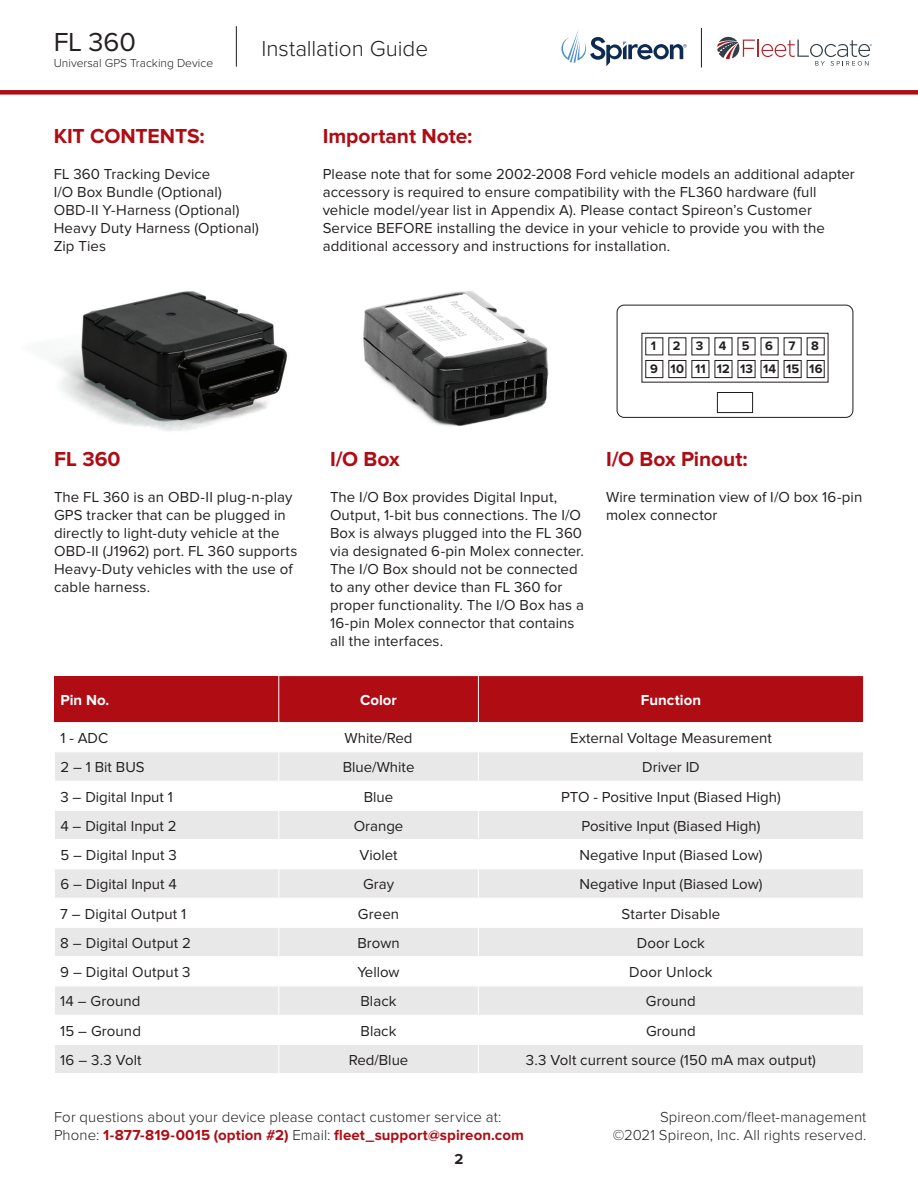
<style>
.page{position:relative;width:918px;height:1188px;background:#fff}
.page>*{position:absolute;margin:0;border:0;box-sizing:border-box;transform-origin:0 0}
.t1{font:27px "Proxima Nova";color:#231f20}
.t2{font:300 22.5px "Proxima Nova";letter-spacing:-.005em;color:#231f20}
.t3{font:700 21px "Proxima Nova";letter-spacing:-.005em;color:#af0c14}
.t4{font:15px/18px "Proxima Nova";letter-spacing:.005em;color:#231f20}
.t5{font:300 15px/18px "Proxima Nova";letter-spacing:.005em;color:#231f20;text-align:right}
.t6{font:700 15px "Proxima Nova";color:#fff}
.t7{font:700 15px "Proxima Nova";color:#231f20}
.t8{font:700 12.9px/22.8px "Proxima Nova";letter-spacing:.02em;color:#231f20;text-align:right}
.t9{font:300 12px "Proxima Nova";color:#231f20}
.s1{font-weight:700;color:#af0c14}
</style>
<div class="page">
<div style="left:0;top:90px;width:918px;height:5px;background:#af0c14"></div>
<hr style="left:236px;top:26px;width:1px;height:41px;background:#231f20">
<svg style="left:717px;top:37px;width:155px;height:29px"></svg>
<svg style="left:561px;top:30px;width:126px;height:36px"></svg>
<hr style="left:701px;top:28px;width:1px;height:40px;background:#231f20">
<img style="left:47px;top:291px;width:241px;height:140px">
<img style="left:363px;top:291px;width:186px;height:136px">
<div style="left:617px;top:305px;width:236px;height:113px;border:1px solid #201d1e;border-radius:7px"></div>
<svg style="left:645px;top:337px;width:180px;height:42px"></svg>
<div style="left:642px;top:333px;width:186px;height:49px;border:1px solid #201d1e"></div>
<div style="left:807px;top:360px;width:17px;height:18px;background:#fff"></div>
<div style="left:807px;top:360px;width:18px;height:18px;border:1px solid #201d1e"></div>
<div style="left:784px;top:360px;width:17px;height:18px;background:#fff"></div>
<div style="left:784px;top:360px;width:17px;height:18px;border:1px solid #201d1e"></div>
<div style="left:761px;top:360px;width:17px;height:18px;background:#fff"></div>
<div style="left:761px;top:360px;width:17px;height:18px;border:1px solid #201d1e"></div>
<div style="left:738px;top:360px;width:17px;height:18px;background:#fff"></div>
<div style="left:738px;top:360px;width:17px;height:18px;border:1px solid #201d1e"></div>
<div style="left:715px;top:360px;width:17px;height:18px;background:#fff"></div>
<div style="left:715px;top:360px;width:17px;height:18px;border:1px solid #201d1e"></div>
<div style="left:692px;top:360px;width:17px;height:18px;background:#fff"></div>
<div style="left:692px;top:360px;width:17px;height:18px;border:1px solid #201d1e"></div>
<div style="left:669px;top:360px;width:17px;height:18px;background:#fff"></div>
<div style="left:669px;top:360px;width:17px;height:18px;border:1px solid #201d1e"></div>
<div style="left:646px;top:360px;width:17px;height:18px;background:#fff"></div>
<div style="left:645px;top:360px;width:18px;height:18px;border:1px solid #201d1e"></div>
<div style="left:807px;top:338px;width:17px;height:17px;background:#fff"></div>
<div style="left:784px;top:338px;width:17px;height:17px;background:#fff"></div>
<div style="left:761px;top:338px;width:17px;height:17px;background:#fff"></div>
<div style="left:738px;top:338px;width:17px;height:17px;background:#fff"></div>
<div style="left:715px;top:338px;width:17px;height:17px;background:#fff"></div>
<div style="left:692px;top:338px;width:17px;height:17px;background:#fff"></div>
<div style="left:669px;top:338px;width:17px;height:17px;background:#fff"></div>
<div style="left:646px;top:338px;width:17px;height:17px;background:#fff"></div>
<div style="left:645px;top:338px;width:18px;height:17px;border:1px solid #201d1e"></div>
<div style="left:717px;top:392px;width:36px;height:21px;border:1px solid #201d1e"></div>
<div style="left:54px;top:676px;width:225px;height:47px;background:#af0c14"></div>
<svg style="left:55px;top:752px;width:223px;height:321px;fill:#e8e8e9"></svg>
<hr style="left:54px;top:722px;width:225px;height:1px;background:#fff">
<hr style="left:54px;top:781px;width:225px;height:1px;background:#fff">
<hr style="left:54px;top:810px;width:225px;height:1px;background:#fff">
<hr style="left:54px;top:839px;width:225px;height:1px;background:#fff">
<hr style="left:54px;top:869px;width:225px;height:1px;background:#fff">
<hr style="left:54px;top:898px;width:225px;height:1px;background:#fff">
<hr style="left:54px;top:927px;width:225px;height:1px;background:#fff">
<hr style="left:54px;top:956px;width:225px;height:1px;background:#fff">
<hr style="left:54px;top:986px;width:225px;height:1px;background:#fff">
<hr style="left:54px;top:1015px;width:225px;height:1px;background:#fff">
<hr style="left:54px;top:1044px;width:225px;height:1px;background:#fff">
<svg style="left:278px;top:676px;width:586px;height:397px"></svg>
<h1 class="t1" style="left:54px;top:30px;width:84px">FL 360</h1>
<h2 class="t2" style="left:261px;top:38px;width:168px">Installation Guide</h2>
<p class="t9" style="left:54px;top:57px;width:161px">Universal GPS Tracking Device</p>
<h3 class="t3" style="left:54px;top:126px;width:152px">KIT CONTENTS:</h3>
<p class="t4" style="left:54px;top:166px;width:207px">FL 360 Tracking Device<br>I/O Box Bundle (Optional)<br>OBD-II Y-Harness (Optional)<br>Heavy Duty Harness (Optional)<br>Zip Ties</p>
<h3 class="t3" style="left:323px;top:126px;width:151px">Important Note:</h3>
<p class="t4" style="left:323px;top:166px;width:534px">Please note that for some 2002-2008 Ford vehicle models an additional adapter accessory is required to ensure compatibility with the FL360 hardware (full vehicle model/year list in Appendix A). Please contact Spireon’s Customer Service BEFORE installing the device in your vehicle to provide you with the additional accessory and instructions for installation.</p>
<h3 class="t3" style="left:54px;top:449px;width:68px">FL 360</h3>
<p class="t4" style="left:54px;top:489px;width:245px">The FL 360 is an OBD-II plug-n-play<br>GPS tracker that can be plugged in directly to light-duty vehicle at the<br>OBD-II (J1962) port. FL 360 supports<br>Heavy-Duty vehicles with the use of cable harness.</p>
<p class="t8" style="left:650px;top:335px;width:174px">2345678<br>9 10 11 12 13 14 15 16</p>
<p class="t8" style="left:651px;top:335px;width:7px">1</p>
<h3 class="t3" style="left:330px;top:449px;width:71px">I/O Box</h3>
<p class="t4" style="left:330px;top:489px;width:256px">The I/O Box provides Digital Input, Output, 1-bit bus connections. The I/O Box is always plugged into the FL 360 via designated 6-pin Molex connecter.<br>The I/O Box should not be connected to any other device than FL 360 for proper functionality. The I/O Box has a 16-pin Molex connector that contains all the interfaces.</p>
<h3 class="t3" style="left:606px;top:449px;width:143px">I/O Box Pinout:</h3>
<p class="t4" style="left:606px;top:489px;width:258px">Wire termination view of I/O box 16-pin molex connector</p>
<p class="t6" style="left:60px;top:693px;width:51px">Pin No.</p>
<p class="t6" style="left:360px;top:693px;width:38px">Color</p>
<p class="t6" style="left:641px;top:693px;width:62px">Function</p>
<p class="t4" style="left:60px;top:730px;width:49px">1 - ADC</p>
<p class="t4" style="left:345px;top:730px;width:69px">White/Red</p>
<p class="t4" style="left:570px;top:730px;width:203px">External Voltage Measurement</p>
<p class="t4" style="left:60px;top:759px;width:86px">2 – 1 Bit BUS</p>
<p class="t4" style="left:343px;top:759px;width:73px">Blue/White</p>
<p class="t4" style="left:642px;top:759px;width:59px">Driver ID</p>
<p class="t4" style="left:60px;top:788px;width:114px">3 – Digital Input 1</p>
<p class="t4" style="left:364px;top:788px;width:31px">Blue</p>
<p class="t4" style="left:561px;top:788px;width:221px">PTO - Positive Input (Biased High)</p>
<p class="t4" style="left:60px;top:818px;width:118px">4 – Digital Input 2</p>
<p class="t4" style="left:354px;top:818px;width:51px">Orange</p>
<p class="t4" style="left:581px;top:818px;width:181px">Positive Input (Biased High)</p>
<p class="t4" style="left:60px;top:847px;width:118px">5 – Digital Input 3</p>
<p class="t4" style="left:360px;top:847px;width:40px">Violet</p>
<p class="t4" style="left:580px;top:847px;width:184px">Negative Input (Biased Low)</p>
<p class="t4" style="left:60px;top:876px;width:118px">6 – Digital Input 4</p>
<p class="t4" style="left:363px;top:876px;width:32px">Gray</p>
<p class="t4" style="left:580px;top:876px;width:184px">Negative Input (Biased Low)</p>
<p class="t4" style="left:60px;top:905px;width:127px">7 – Digital Output 1</p>
<p class="t4" style="left:358px;top:905px;width:43px">Green</p>
<p class="t4" style="left:622px;top:905px;width:100px">Starter Disable</p>
<p class="t4" style="left:60px;top:935px;width:132px">8 – Digital Output 2</p>
<p class="t4" style="left:357px;top:935px;width:44px">Brown</p>
<p class="t4" style="left:637px;top:935px;width:70px">Door Lock</p>
<p class="t4" style="left:60px;top:964px;width:132px">9 – Digital Output 3</p>
<p class="t4" style="left:357px;top:964px;width:44px">Yellow</p>
<p class="t4" style="left:629px;top:964px;width:85px">Door Unlock</p>
<p class="t4" style="left:60px;top:993px;width:82px">14 – Ground</p>
<p class="t4" style="left:360px;top:993px;width:38px">Black</p>
<p class="t4" style="left:646px;top:993px;width:51px">Ground</p>
<p class="t4" style="left:60px;top:1022px;width:82px">15 – Ground</p>
<p class="t4" style="left:361px;top:1022px;width:37px">Black</p>
<p class="t4" style="left:646px;top:1022px;width:51px">Ground</p>
<p class="t4" style="left:60px;top:1052px;width:83px">16 – 3.3 Volt</p>
<p class="t4" style="left:349px;top:1052px;width:61px">Red/Blue</p>
<p class="t4" style="left:526px;top:1052px;width:292px">3.3 Volt current source (150 mA max output)</p>
<p class="t5" style="left:54px;top:1109px;width:471px;text-align:left">For questions about your device please contact customer service at:<br>Phone: <span class="s1">1-877-819-0015 (option #2)</span> Email: <span class="s1">fleet_support@spireon.com</span></p>
<p class="t7" style="left:455px;top:1152px;width:10px">2</p>
<p class="t5" style="left:613px;top:1109px;width:255px">Spireon.com/fleet-management<br>©2021 Spireon, Inc. All rights reserved.</p>
</div>
